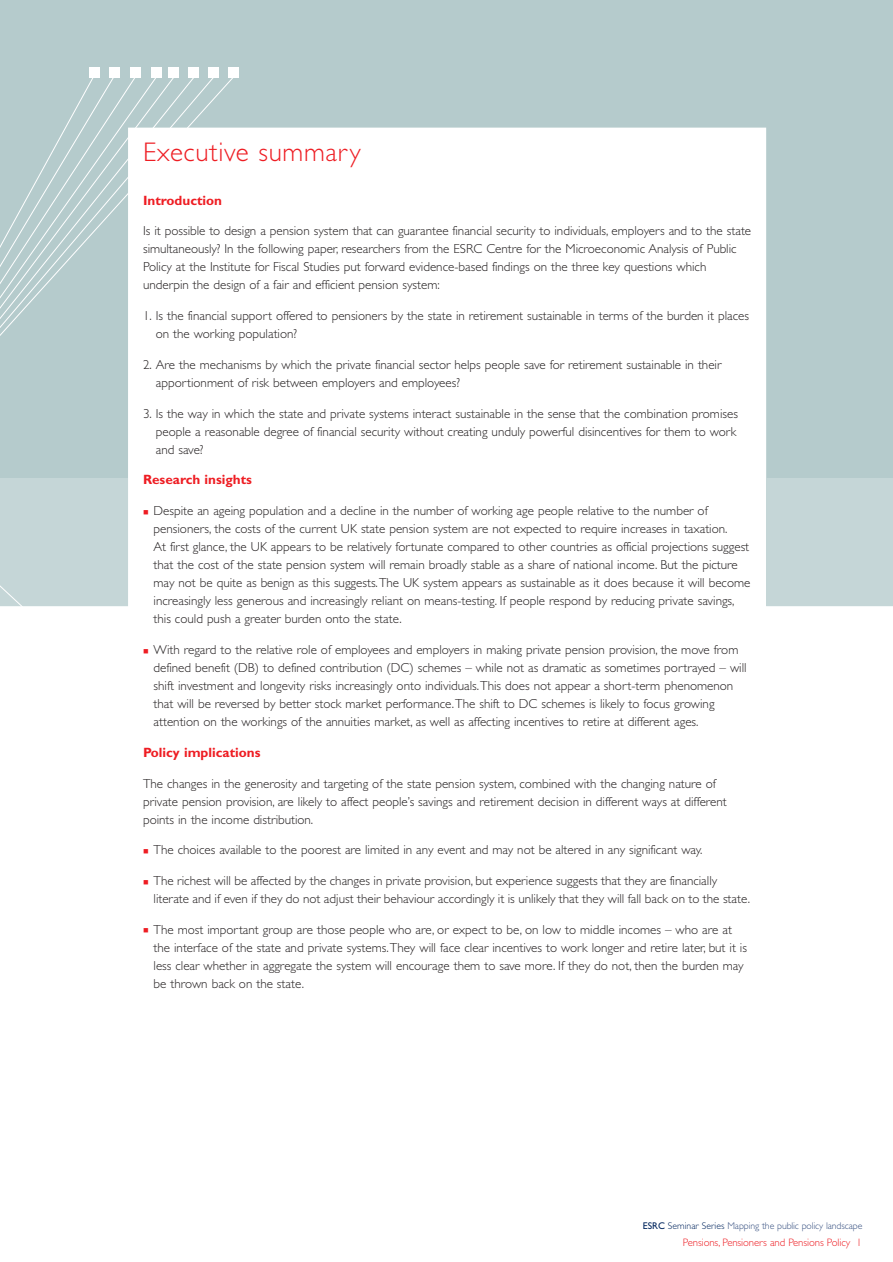
<style>
.page{position:relative;width:893px;height:1262px;background:#fff}
.page>*{position:absolute;margin:0;border:0;box-sizing:border-box;transform-origin:0 0}
.t1{font:300 27px "Gill Sans";letter-spacing:.025em;color:#ee1d23}
.t2{font:700 13.5px "Gill Sans";color:#ee1d23}
.t3{font:300 13.05px/18px "Gill Sans";color:#231f20}
.t4{font:300 10.8px "Gill Sans";letter-spacing:-.01em;color:#ee1d23}
.t5{font:300 9.75px "Gill Sans";letter-spacing:-.01em;color:#385181}
.s1{color:#ee1d23}
.s2{font-weight:400;color:#00255d}
.s3{color:#00255d}
</style>
<div class="page">
<svg style="left:0;top:0;width:892px;height:478px"></svg>
<div style="left:766px;top:478px;width:126px;height:128px;background:#c5d6d7"></div>
<svg style="left:0;top:73px;width:262px;height:534px"></svg>
<div style="left:89px;top:68px;width:10px;height:10px;background:#fff"></div>
<div style="left:109px;top:68px;width:10px;height:10px;background:#fff"></div>
<div style="left:131px;top:68px;width:10px;height:10px;background:#fff"></div>
<div style="left:151px;top:68px;width:11px;height:10px;background:#fff"></div>
<div style="left:169px;top:68px;width:10px;height:10px;background:#fff"></div>
<div style="left:188px;top:68px;width:11px;height:10px;background:#fff"></div>
<div style="left:208px;top:68px;width:10px;height:10px;background:#fff"></div>
<div style="left:228px;top:68px;width:10px;height:10px;background:#fff"></div>
<h1 class="t1" style="left:143px;top:142px;width:219px">Executive summary</h1>
<p class="t2" style="left:143px;top:195px;width:81px">Introduction</p>
<p class="t3" style="left:143px;top:223px;width:609px">Is it possible to design a pension system that can guarantee financial security to individuals, employers and to the state simultaneously? In the following paper, researchers from the ESRC Centre for the Microeconomic Analysis of Public Policy at the Institute for Fiscal Studies put forward evidence-based findings on the three key questions which underpin the design of a fair and efficient pension system:</p>
<p class="t3" style="left:156px;top:308px;width:594px;text-indent:-13px">1. Is the financial support offered to pensioners by the state in retirement sustainable in terms of the burden it places on the working population?</p>
<p class="t3" style="left:156px;top:357px;width:567px;text-indent:-13px">2. Are the mechanisms by which the private financial sector helps people save for retirement sustainable in their apportionment of risk between employers and employees?</p>
<p class="t3" style="left:156px;top:405px;width:583px;text-align:justify;text-indent:-13px">3. Is the way in which the state and private systems interact sustainable in the sense that the combination promises people a reasonable degree of financial security without creating unduly powerful disincentives for them to work and save?</p>
<p class="t2" style="left:143px;top:475px;width:110px">Research insights</p>
<p class="t3" style="left:153px;top:503px;width:598px;text-indent:-10px"><span class="s1">■</span> Despite an ageing population and a decline in the number of working age people relative to the number of pensioners, the costs of the current UK state pension system are not expected to require increases in taxation.<br>At first glance, the UK appears to be relatively fortunate compared to other countries as official projections suggest that the cost of the state pension system will remain broadly stable as a share of national income. But the picture may not be quite as benign as this suggests.The UK system appears as sustainable as it does because it will become increasingly less generous and increasingly reliant on means-testing. If people respond by reducing private savings, this could push a greater burden onto the state.</p>
<p class="t3" style="left:153px;top:642px;width:594px;text-indent:-10px"><span class="s1">■</span> With regard to the relative role of employees and employers in making private pension provision, the move from defined benefit (DB) to defined contribution (DC) schemes – while not as dramatic as sometimes portrayed – will shift investment and longevity risks increasingly onto individuals.This does not appear a short-term phenomenon that will be reversed by better stock market performance.The shift to DC schemes is likely to focus growing attention on the workings of the annuities market, as well as affecting incentives to retire at different ages.</p>
<p class="t2" style="left:143px;top:747px;width:119px">Policy implications</p>
<p class="t3" style="left:143px;top:775px;width:585px">The changes in the generosity and targeting of the state pension system, combined with the changing nature of private pension provision, are likely to affect people’s savings and retirement decision in different ways at different points in the income distribution.</p>
<p class="t3" style="left:143px;top:842px;width:561px"><span class="s1">■</span> The choices available to the poorest are limited in any event and may not be altered in any significant way.</p>
<p class="t3" style="left:153px;top:873px;width:598px;text-indent:-10px"><span class="s1">■</span> The richest will be affected by the changes in private provision, but experience suggests that they are financially literate and if even if they do not adjust their behaviour accordingly it is unlikely that they will fall back on to the state.</p>
<p class="t3" style="left:153px;top:921px;width:595px;text-indent:-10px"><span class="s1">■</span> The most important group are those people who are, or expect to be, on low to middle incomes – who are at the interface of the state and private systems.They will face clear incentives to work longer and retire later, but it is less clear whether in aggregate the system will encourage them to save more. If they do not, then the burden may be thrown back on the state.</p>
<p class="t5" style="left:643px;top:1221px;width:221px"><span class="s2">ESRC</span> <span class="s3">Seminar Series</span> Mapping the public policy landscape</p>
<p class="t4" style="left:683px;top:1237px;width:181px">Pensions, Pensioners and Pensions Policy 1</p>
</div>
